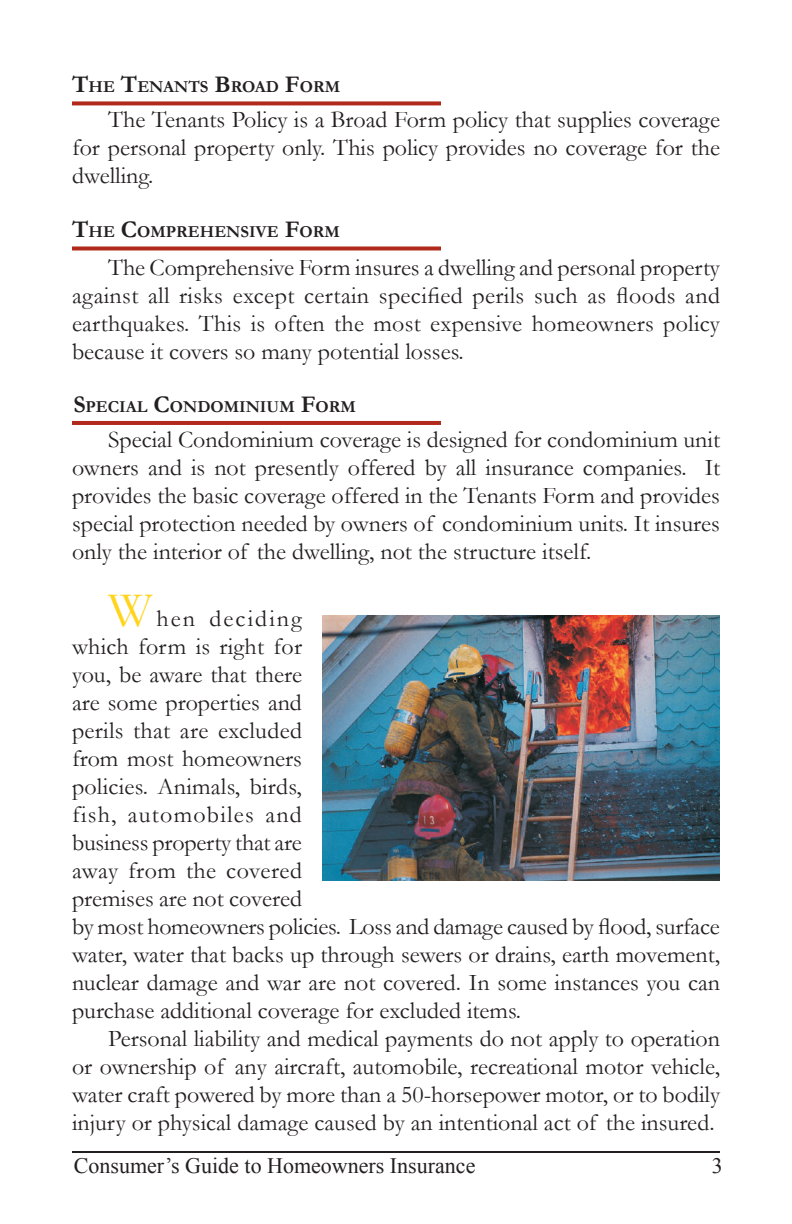
<style>
.page{position:relative;width:792px;height:1224px;background:#fff}
.page>*{position:absolute;margin:0;border:0;box-sizing:border-box;transform-origin:0 0}
.t1{font:24px/28px "Garamond";color:#231f20;text-align:justify}
.t2{font:22px "Times New Roman";color:#231f20}
.heading_1{font:700 16.8px "Garamond";color:#231f20}
.s1{font-size:24px}
.s2{font-size:50px;color:#fed41d}
</style>
<div class="page">
<hr style="left:72px;top:1151px;width:648px;height:2px;background:#231f20">
<svg style="left:72px;top:101px;width:369px;height:4px"></svg>
<svg style="left:72px;top:246px;width:369px;height:4px"></svg>
<hr style="left:72px;top:421px;width:369px;height:4px;background:#b1291a">
<img style="left:323px;top:615px;width:397px;height:266px">
<p class="heading_1" style="left:72px;top:75px;width:270px"><span class="s1">T</span>HE <span class="s1">T</span>ENANTS <span class="s1">B</span>ROAD <span class="s1">F</span>ORM</p>
<p class="t1" style="left:72px;top:105px;width:650px;text-indent:36px">The Tenants Policy is a Broad Form policy that supplies coverage for personal property only. This policy provides no coverage for the dwelling.</p>
<p class="heading_1" style="left:72px;top:220px;width:269px"><span class="s1">T</span>HE <span class="s1">C</span>OMPREHENSIVE <span class="s1">F</span>ORM</p>
<p class="t1" style="left:72px;top:252px;width:650px;text-indent:36px">The Comprehensive Form insures a dwelling and personal property against all risks except certain specified perils such as floods and earthquakes. This is often the most expensive homeowners policy because it covers so many potential losses.</p>
<p class="heading_1" style="left:73px;top:395px;width:284px"><span class="s1">S</span>PECIAL <span class="s1">C</span>ONDOMINIUM <span class="s1">F</span>ORM</p>
<p class="t1" style="left:72px;top:425px;width:650px;text-indent:36px">Special Condominium coverage is designed for condominium unit owners and is not presently offered by all insurance companies. It provides the basic coverage offered in the Tenants Form and provides special protection needed by owners of condominium units. It insures only the interior of the dwelling, not the structure itself.</p>
<p class="t1" style="left:72px;top:603px;width:650px;text-align:left;text-indent:36px"><span class="s2">W</span>hen deciding<br>which form is right for<br>you, be aware that there<br>are some properties and<br>perils that are excluded<br>from most homeowners<br>policies. Animals, birds,<br>fish, automobiles and<br>business property that are<br>away from the covered<br>premises are not covered<br>by most homeowners policies. Loss and damage caused by flood, surface water, water that backs up through sewers or drains, earth movement, nuclear damage and war are not covered. In some instances you can purchase additional coverage for excluded items.</p>
<p class="t1" style="left:72px;top:1023px;width:650px;text-indent:36px">Personal liability and medical payments do not apply to operation or ownership of any aircraft, automobile, recreational motor vehicle, water craft powered by more than a 50-horsepower motor, or to bodily injury or physical damage caused by an intentional act of the insured.</p>
<p class="t2" style="left:74px;top:1151px;width:403px">Consumer’s Guide to Homeowners Insurance</p>
<p class="t2" style="left:712px;top:1151px;width:12px">3</p>
</div>
